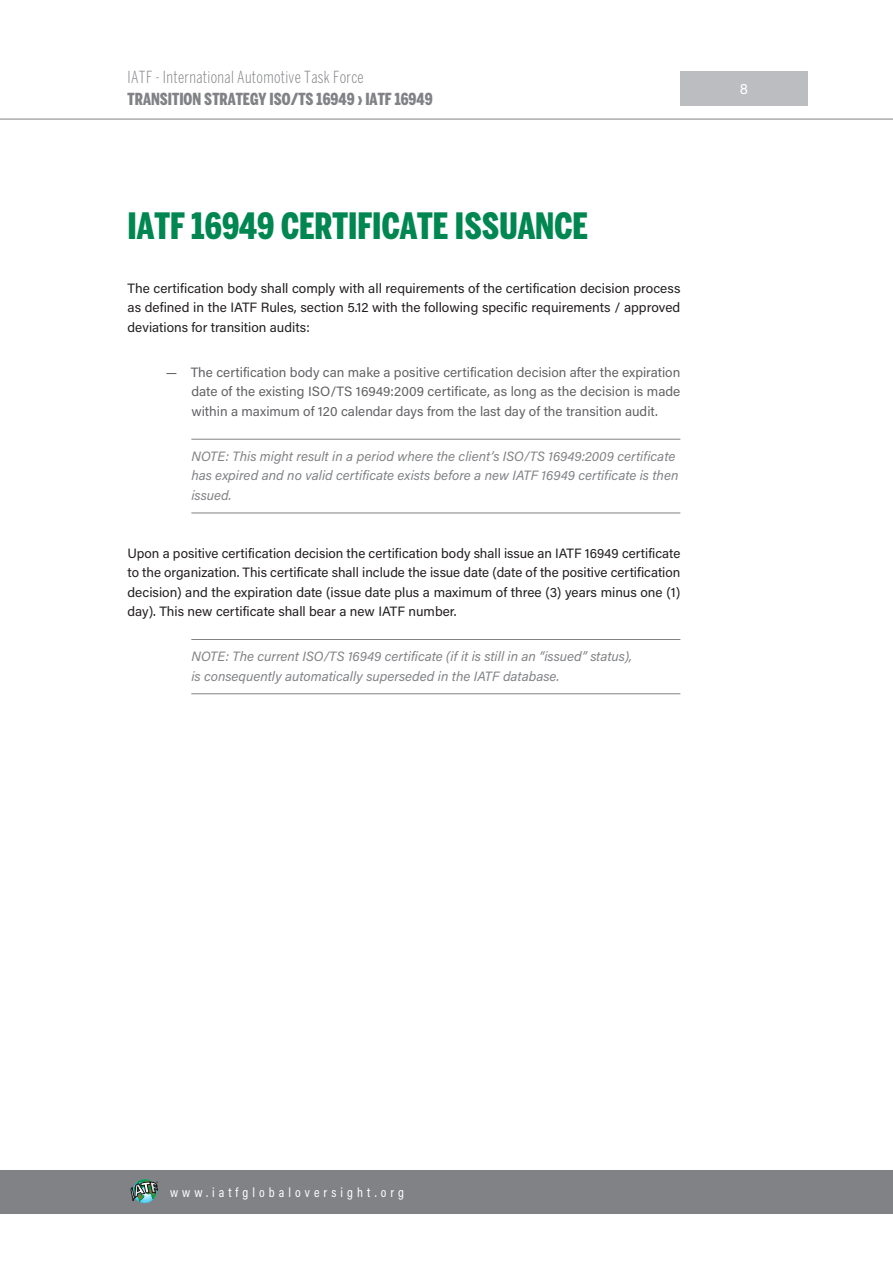
<style>
.page{position:relative;width:893px;height:1263px;background:#fff}
.page>*{position:absolute;margin:0;border:0;box-sizing:border-box;transform-origin:0 0}
.t1{font:900 extra-condensed 36px "Benton Sans";color:#008751}
.t2{font:900 extra-condensed 16.5px "Benton Sans";color:#808285}
.t3{font:300 extra-condensed 16.5px "Benton Sans";letter-spacing:.02em;color:#808285}
.t4{font:15px "Acumin Pro";color:#fff}
.t5{font:13.5px/19.5px "Acumin Pro";color:#231f20;text-align:justify}
.t6{font:italic 13.5px/19.5px "Acumin Pro";color:#808285}
.t7{font:13.5px/19.5px "Acumin Pro";color:#636366;text-align:justify}
.t8{font:13.5px "Acumin Pro Cond";letter-spacing:.3em;color:#fff}
.t9{font:300 2.25px "Helvetica Neue";color:#000}
</style>
<div class="page">
<div style="left:0;top:1170px;width:893px;height:44px;background:#808285"></div>
<hr style="left:0;top:119px;width:893px;height:1px;background:#808285">
<div style="left:680px;top:71px;width:127px;height:34px;background:#bcbdc0"></div>
<svg style="left:131px;top:1179px;width:27px;height:24px"></svg>
<hr style="left:191px;top:439px;width:489px;height:1px;background:#808285">
<hr style="left:191px;top:513px;width:489px;height:1px;background:#808285">
<hr style="left:191px;top:639px;width:489px;height:1px;background:#808285">
<hr style="left:191px;top:693px;width:489px;height:1px;background:#808285">
<p class="t3" style="left:128px;top:67px;width:238px">IATF - International Automotive Task Force</p>
<p class="t2" style="left:128px;top:90px;width:307px">TRANSITION STRATEGY ISO/TS 16949 › IATF 16949</p>
<h1 class="t1" style="left:128px;top:205px;width:462px">IATF 16949 CERTIFICATE ISSUANCE</h1>
<p class="t5" style="left:128px;top:278px;width:554px">The certification body shall comply with all requirements of the certification decision process as defined in the IATF Rules, section 5.12 with the following specific requirements / approved deviations for transition audits:</p>
<p class="t7" style="left:191px;top:362px;width:491px;text-indent:-26px">— The certification body can make a positive certification decision after the expiration date of the existing ISO/TS 16949:2009 certificate, as long as the decision is made within a maximum of 120 calendar days from the last day of the transition audit.</p>
<p class="t6" style="left:191px;top:446px;width:489px">NOTE: This might result in a period where the client’s ISO/TS 16949:2009 certificate has expired and no valid certificate exists before a new IATF 16949 certificate is then issued.</p>
<p class="t5" style="left:128px;top:543px;width:554px">Upon a positive certification decision the certification body shall issue an IATF 16949 certificate to the organization. This certificate shall include the issue date (date of the positive certification decision) and the expiration date (issue date plus a maximum of three (3) years minus one (1) day). This new certificate shall bear a new IATF number.</p>
<p class="t6" style="left:191px;top:646px;width:442px">NOTE: The current ISO/TS 16949 certificate (if it is still in an “issued” status), is consequently automatically superseded in the IATF database.</p>
<p class="t4" style="left:740px;top:78px;width:10px">8</p>
<p class="t9" style="left:157px;top:1180px;width:3px">®</p>
<p class="t8" style="left:170px;top:1183px;width:235px">www.iatfglobaloversight.org</p>
</div>
